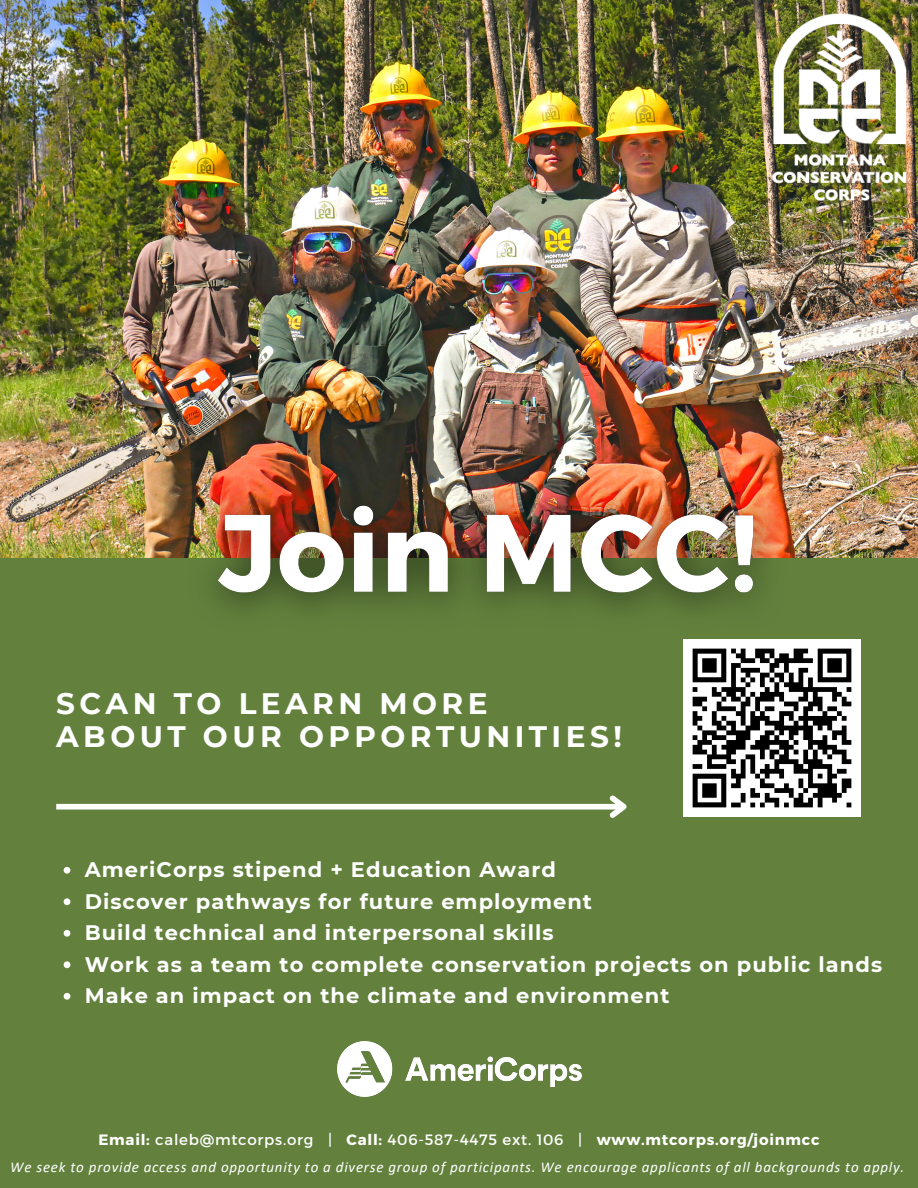
<style>
.page{position:relative;width:918px;height:1188px;background:#fff}
.page>*{position:absolute;margin:0;border:0;box-sizing:border-box;transform-origin:0 0}
.t1{font:700 29.55px/33.3px "Montserrat";letter-spacing:.15em;color:#fff}
.t2{font:700 21px/31.5px "Montserrat";letter-spacing:.05em;color:#fff}
.t3{font:italic 15px "Calibri";letter-spacing:.05em;color:#fff}
.t4{font:15px "Montserrat";letter-spacing:.05em;color:#fff}
.s1{font-weight:700}
</style>
<div class="page">
<div style="left:0;top:558px;width:918px;height:630px;background:#63813d"></div>
<img style="left:684px;top:640px;width:177px;height:176px">
<img style="left:0;top:0;width:918px;height:558px">
<img style="left:337px;top:1041px;width:244px;height:55px">
<svg style="left:64px;top:867px;width:6px;height:7px"></svg>
<svg style="left:64px;top:898px;width:6px;height:7px"></svg>
<svg style="left:64px;top:930px;width:6px;height:7px"></svg>
<svg style="left:64px;top:961px;width:6px;height:7px"></svg>
<svg style="left:64px;top:993px;width:6px;height:7px"></svg>
<img style="left:772px;top:14px;width:134px;height:186px">
<img style="left:169px;top:436px;width:637px;height:227px">
<div style="left:56px;top:804px;width:568px;height:6px;background:#fff"></div>
<svg style="left:605px;top:795px;width:22px;height:23px"></svg>
<h1 class="t1" style="left:56px;top:687px;width:567px">SCAN TO LEARN MORE<br>ABOUT OUR OPPORTUNITIES!</h1>
<p class="t2" style="left:85px;top:854px;width:799px">AmeriCorps stipend + Education Award<br>Discover pathways for future employment<br>Build technical and interpersonal skills<br>Work as a team to complete conservation projects on public lands Make an impact on the climate and environment</p>
<p class="t4" style="left:98px;top:1130px;width:723px"><span class="s1">Email:</span> caleb@mtcorps.org | <span class="s1">Call:</span> 406-587-4475 ext. 106 | <span class="s1">www.mtcorps.org/joinmcc</span></p>
<p class="t3" style="left:10px;top:1161px;width:896px">We seek to provide access and opportunity to a diverse group of participants. We encourage applicants of all backgrounds to apply.</p>
</div>
